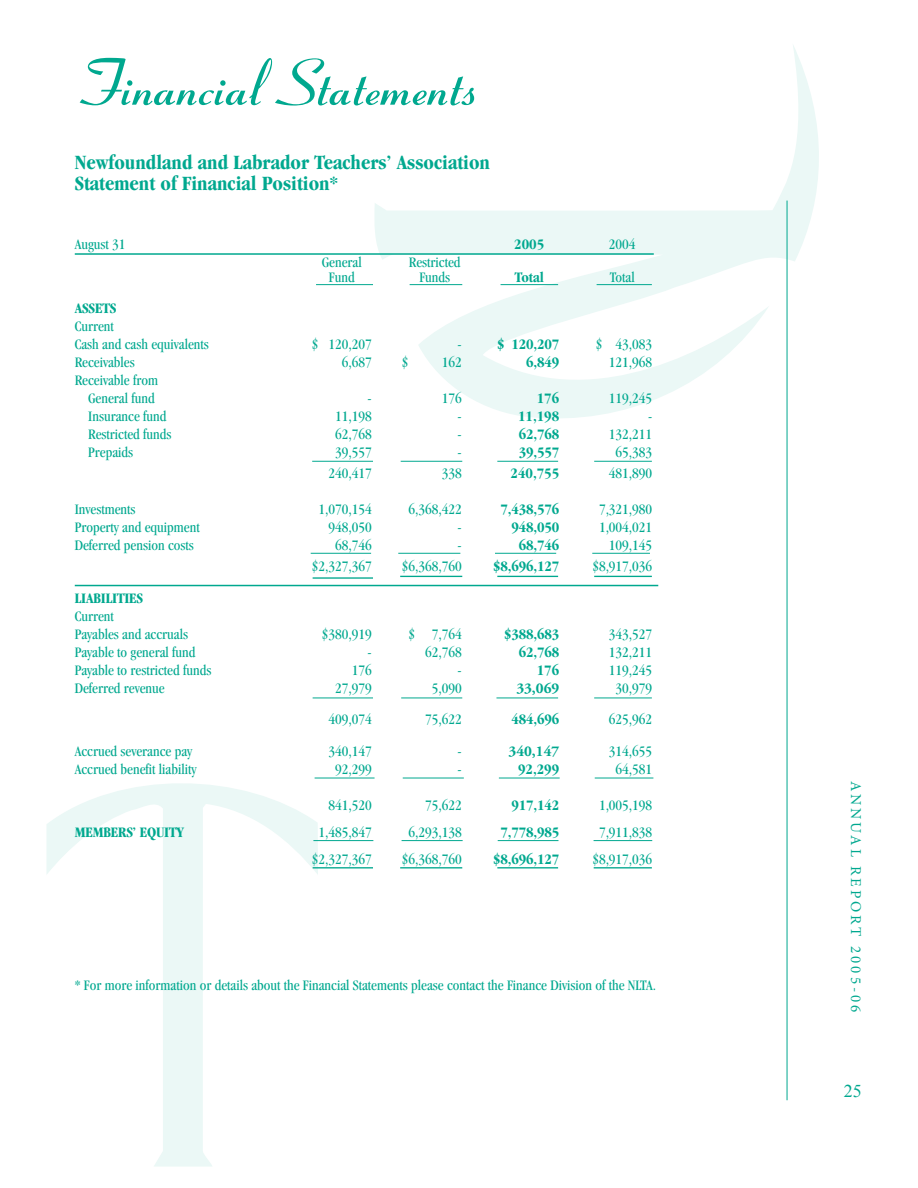
<style>
.page{position:relative;width:918px;height:1188px;background:#fff}
.page>*{position:absolute;margin:0;border:0;box-sizing:border-box;transform-origin:0 0}
.t1{font:700 67.5px "Coronet";letter-spacing:-.01em;color:#00a88f}
.t2{font:700 condensed 21px/21px "Garamond";color:#00a88f}
.t3{font:18px "Times New Roman";color:#00a88f}
.t4{font:condensed 15px/18px "Garamond";color:#00a88f}
.t5{font:700 condensed 15px "Garamond";letter-spacing:-.01em;color:#00a88f}
.t6{font:15px "Minion Pro";letter-spacing:.2em;color:#00a88f}
.t7{font:700 15px "Adobe Garamond Pro";color:#00a88f}
.s1{font-weight:400}
</style>
<div class="page">
<svg style="left:374px;top:45px;width:445px;height:382px"></svg>
<hr style="left:787px;top:201px;width:1px;height:899px;background:#00a88f">
<svg style="left:46px;top:777px;width:272px;height:390px"></svg>
<hr style="left:75px;top:253px;width:579px;height:2px;background:#00a88f">
<hr style="left:75px;top:585px;width:583px;height:1px;background:#00a88f">
<hr style="left:316px;top:284px;width:57px;height:1px;background:#00a88f">
<hr style="left:410px;top:284px;width:52px;height:1px;background:#00a88f">
<hr style="left:501px;top:284px;width:57px;height:1px;background:#00a88f">
<hr style="left:597px;top:284px;width:55px;height:1px;background:#00a88f">
<hr style="left:312px;top:461px;width:61px;height:1px;background:#00a88f">
<hr style="left:401px;top:461px;width:61px;height:1px;background:#00a88f">
<hr style="left:497px;top:461px;width:61px;height:1px;background:#00a88f">
<hr style="left:594px;top:461px;width:58px;height:1px;background:#00a88f">
<hr style="left:313px;top:698px;width:60px;height:1px;background:#00a88f">
<hr style="left:401px;top:698px;width:61px;height:1px;background:#00a88f">
<hr style="left:496px;top:698px;width:62px;height:1px;background:#00a88f">
<hr style="left:594px;top:698px;width:58px;height:1px;background:#00a88f">
<hr style="left:313px;top:867px;width:60px;height:2px;background:#00a88f">
<hr style="left:400px;top:867px;width:62px;height:2px;background:#00a88f">
<hr style="left:497px;top:867px;width:61px;height:2px;background:#00a88f">
<hr style="left:594px;top:867px;width:58px;height:2px;background:#00a88f">
<hr style="left:315px;top:778px;width:60px;height:1px;background:#00a88f">
<hr style="left:313px;top:840px;width:60px;height:1px;background:#00a88f">
<hr style="left:402px;top:840px;width:61px;height:1px;background:#00a88f">
<hr style="left:498px;top:840px;width:60px;height:1px;background:#00a88f">
<hr style="left:594px;top:840px;width:58px;height:1px;background:#00a88f">
<hr style="left:403px;top:778px;width:61px;height:1px;background:#00a88f">
<hr style="left:499px;top:778px;width:61px;height:1px;background:#00a88f">
<hr style="left:595px;top:778px;width:58px;height:1px;background:#00a88f">
<hr style="left:313px;top:577px;width:60px;height:2px;background:#00a88f">
<hr style="left:400px;top:576px;width:62px;height:1px;background:#00a88f">
<hr style="left:497px;top:576px;width:61px;height:1px;background:#00a88f">
<hr style="left:594px;top:576px;width:58px;height:1px;background:#00a88f">
<hr style="left:311px;top:553px;width:60px;height:1px;background:#00a88f">
<hr style="left:398px;top:553px;width:62px;height:1px;background:#00a88f">
<hr style="left:495px;top:553px;width:61px;height:1px;background:#00a88f">
<hr style="left:592px;top:553px;width:58px;height:1px;background:#00a88f">
<h1 class="t1" style="left:75px;top:47px;width:401px">Financial Statements</h1>
<h2 class="t2" style="left:75px;top:152px;width:417px">Newfoundland and Labrador Teachers’ Association<br>Statement of Financial Position*</h2>
<p class="t4" style="left:75px;top:235px;width:52px">August 31</p>
<p class="t5" style="left:514px;top:235px;width:31px">2005</p>
<p class="t4" style="left:609px;top:235px;width:28px">2004</p>
<p class="t4" style="left:322px;top:253px;width:41px">General</p>
<p class="t4" style="left:409px;top:253px;width:53px">Restricted</p>
<p class="t4" style="left:329px;top:268px;width:27px">Fund</p>
<p class="t4" style="left:419px;top:268px;width:32px">Funds</p>
<p class="t5" style="left:515px;top:268px;width:31px">Total</p>
<p class="t4" style="left:610px;top:268px;width:26px">Total</p>
<p class="t5" style="left:75px;top:300px;width:43px">ASSETS</p>
<p class="t4" style="left:75px;top:317px;width:136px">Current<br>Cash and cash equivalents</p>
<p class="t4" style="left:312px;top:335px;width:61px">$ 120,207</p>
<p class="t5" style="left:458px;top:336px;width:103px"><span class="s1">-</span> $ 120,207</p>
<p class="t4" style="left:596px;top:335px;width:58px">$ 43,083</p>
<p class="t4" style="left:75px;top:353px;width:61px">Receivables</p>
<p class="t4" style="left:342px;top:353px;width:31px">6,687</p>
<p class="t4" style="left:402px;top:353px;width:8px">$</p>
<p class="t4" style="left:442px;top:353px;width:21px">162</p>
<p class="t5" style="left:526px;top:354px;width:35px">6,849</p>
<p class="t4" style="left:609px;top:353px;width:45px">121,968</p>
<p class="t4" style="left:75px;top:371px;width:85px;text-align:right">Receivable from<br>General fund</p>
<p class="t4" style="left:368px;top:389px;width:6px">-</p>
<p class="t4" style="left:442px;top:389px;width:21px">176</p>
<p class="t5" style="left:537px;top:390px;width:24px">176</p>
<p class="t4" style="left:609px;top:389px;width:45px">119,245</p>
<p class="t4" style="left:88px;top:407px;width:80px">Insurance fund</p>
<p class="t4" style="left:335px;top:407px;width:38px">11,198</p>
<p class="t4" style="left:458px;top:407px;width:6px">-</p>
<p class="t5" style="left:518px;top:408px;width:43px">11,198</p>
<p class="t4" style="left:648px;top:407px;width:6px">-</p>
<p class="t4" style="left:88px;top:425px;width:85px">Restricted funds</p>
<p class="t4" style="left:335px;top:425px;width:38px">62,768</p>
<p class="t4" style="left:458px;top:425px;width:6px">-</p>
<p class="t5" style="left:519px;top:426px;width:42px">62,768</p>
<p class="t4" style="left:609px;top:425px;width:45px">132,211</p>
<p class="t4" style="left:88px;top:443px;width:46px">Prepaids</p>
<p class="t4" style="left:335px;top:443px;width:38px">39,557</p>
<p class="t4" style="left:458px;top:443px;width:6px">-</p>
<p class="t5" style="left:519px;top:444px;width:42px">39,557</p>
<p class="t4" style="left:616px;top:443px;width:38px">65,383</p>
<p class="t4" style="left:328px;top:464px;width:45px">240,417</p>
<p class="t4" style="left:442px;top:464px;width:21px">338</p>
<p class="t5" style="left:511px;top:465px;width:50px">240,755</p>
<p class="t4" style="left:609px;top:464px;width:45px">481,890</p>
<p class="t4" style="left:75px;top:500px;width:62px">Investments</p>
<p class="t4" style="left:319px;top:500px;width:55px">1,070,154</p>
<p class="t4" style="left:409px;top:500px;width:55px">6,368,422</p>
<p class="t5" style="left:501px;top:501px;width:60px">7,438,576</p>
<p class="t4" style="left:599px;top:500px;width:55px">7,321,980</p>
<p class="t4" style="left:75px;top:518px;width:126px">Property and equipment</p>
<p class="t4" style="left:328px;top:518px;width:45px">948,050</p>
<p class="t4" style="left:458px;top:518px;width:6px">-</p>
<p class="t5" style="left:512px;top:519px;width:49px">948,050</p>
<p class="t4" style="left:599px;top:518px;width:55px">1,004,021</p>
<p class="t4" style="left:75px;top:536px;width:121px">Deferred pension costs</p>
<p class="t4" style="left:335px;top:536px;width:38px">68,746</p>
<p class="t4" style="left:458px;top:536px;width:6px">-</p>
<p class="t5" style="left:519px;top:537px;width:42px">68,746</p>
<p class="t4" style="left:609px;top:536px;width:45px">109,145</p>
<p class="t4" style="left:312px;top:557px;width:61px">$2,327,367</p>
<p class="t4" style="left:402px;top:557px;width:61px">$6,368,760</p>
<p class="t5" style="left:493px;top:558px;width:68px">$8,696,127</p>
<p class="t4" style="left:592px;top:557px;width:61px">$8,917,036</p>
<p class="t5" style="left:75px;top:590px;width:70px">LIABILITIES</p>
<p class="t4" style="left:75px;top:607px;width:115px">Current<br>Payables and accruals</p>
<p class="t4" style="left:322px;top:625px;width:51px">$380,919</p>
<p class="t4" style="left:409px;top:625px;width:55px">$ 7,764</p>
<p class="t5" style="left:504px;top:626px;width:57px">$388,683</p>
<p class="t4" style="left:609px;top:625px;width:45px">343,527</p>
<p class="t4" style="left:75px;top:643px;width:122px">Payable to general fund</p>
<p class="t4" style="left:368px;top:643px;width:6px">-</p>
<p class="t4" style="left:425px;top:643px;width:38px">62,768</p>
<p class="t5" style="left:519px;top:644px;width:42px">62,768</p>
<p class="t4" style="left:609px;top:643px;width:45px">132,211</p>
<p class="t4" style="left:75px;top:661px;width:138px">Payable to restricted funds</p>
<p class="t4" style="left:352px;top:661px;width:21px">176</p>
<p class="t4" style="left:458px;top:661px;width:6px">-</p>
<p class="t5" style="left:537px;top:662px;width:24px">176</p>
<p class="t4" style="left:609px;top:661px;width:45px">119,245</p>
<p class="t4" style="left:75px;top:679px;width:91px">Deferred revenue</p>
<p class="t4" style="left:335px;top:679px;width:38px">27,979</p>
<p class="t4" style="left:432px;top:679px;width:31px">5,090</p>
<p class="t7" style="left:516px;top:679px;width:44px">33,069</p>
<p class="t4" style="left:616px;top:679px;width:38px">30,979</p>
<p class="t4" style="left:328px;top:710px;width:45px">409,074</p>
<p class="t4" style="left:425px;top:710px;width:38px">75,622</p>
<p class="t5" style="left:512px;top:711px;width:49px">484,696</p>
<p class="t4" style="left:609px;top:710px;width:45px">625,962</p>
<p class="t4" style="left:75px;top:742px;width:119px">Accrued severance pay</p>
<p class="t4" style="left:328px;top:742px;width:45px">340,147</p>
<p class="t4" style="left:458px;top:742px;width:6px">-</p>
<p class="t7" style="left:509px;top:742px;width:52px">340,147</p>
<p class="t4" style="left:609px;top:742px;width:45px">314,655</p>
<p class="t4" style="left:75px;top:760px;width:123px">Accrued benefit liability</p>
<p class="t4" style="left:335px;top:760px;width:38px">92,299</p>
<p class="t4" style="left:458px;top:760px;width:6px">-</p>
<p class="t5" style="left:518px;top:761px;width:43px">92,299</p>
<p class="t4" style="left:616px;top:760px;width:38px">64,581</p>
<p class="t4" style="left:328px;top:796px;width:45px">841,520</p>
<p class="t4" style="left:425px;top:796px;width:38px">75,622</p>
<p class="t5" style="left:512px;top:797px;width:49px">917,142</p>
<p class="t4" style="left:599px;top:796px;width:55px">1,005,198</p>
<p class="t5" style="left:75px;top:824px;width:111px">MEMBERS’ EQUITY</p>
<p class="t4" style="left:319px;top:823px;width:55px">1,485,847</p>
<p class="t4" style="left:409px;top:823px;width:55px">6,293,138</p>
<p class="t5" style="left:501px;top:824px;width:60px">7,778,985</p>
<p class="t4" style="left:599px;top:823px;width:55px">7,911,838</p>
<p class="t4" style="left:312px;top:850px;width:61px">$2,327,367</p>
<p class="t4" style="left:402px;top:850px;width:61px">$6,368,760</p>
<p class="t5" style="left:493px;top:851px;width:68px">$8,696,127</p>
<p class="t4" style="left:592px;top:850px;width:61px">$8,917,036</p>
<p class="t4" style="left:75px;top:976px;width:583px">* For more information or details about the Financial Statements please contact the Finance Division of the NLTA.</p>
<p class="t6" style="left:866px;top:781px;width:233px;rotate:90deg">ANNUAL REPORT 2005-06</p>
<p class="t3" style="left:844px;top:1081px;width:17px">25</p>
</div>
